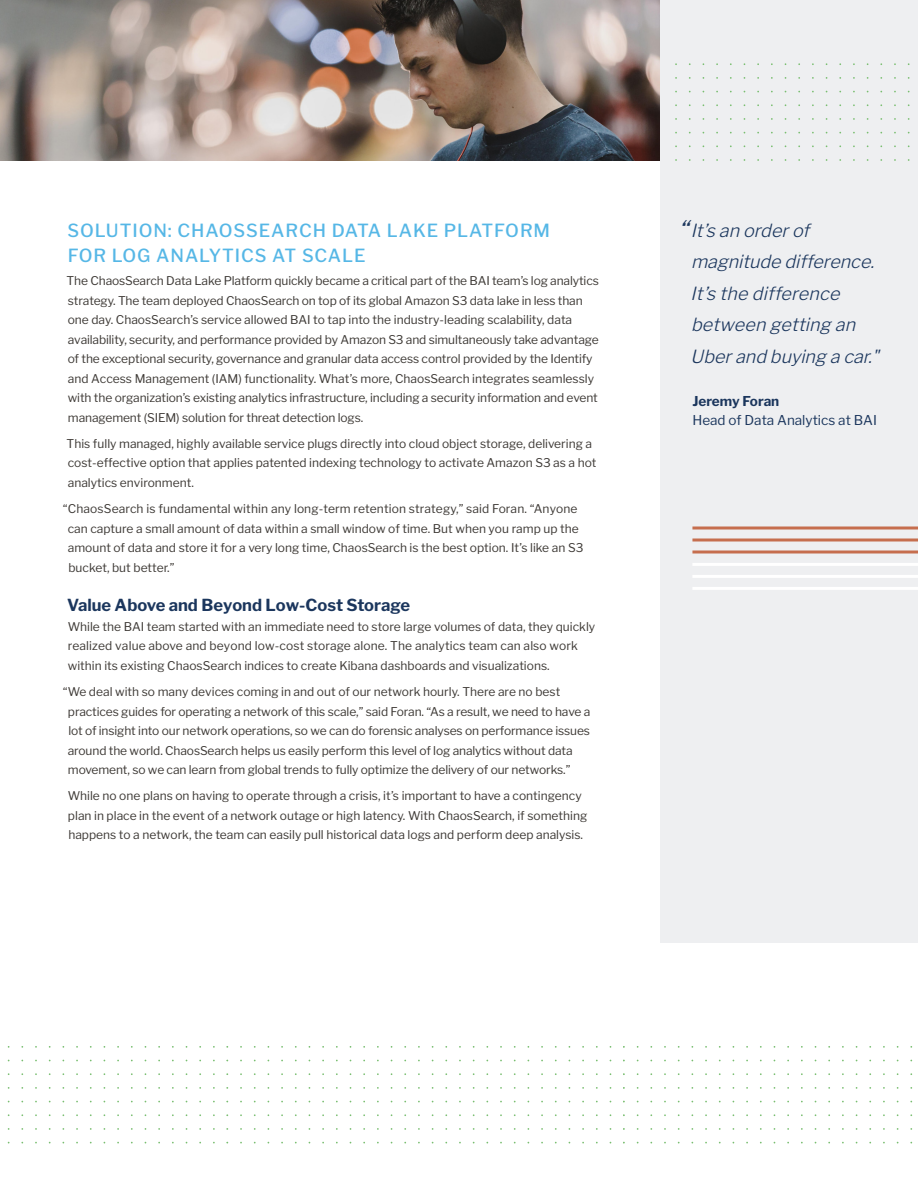
<style>
.page{position:relative;width:918px;height:1188px;background:#fff}
.page>*{position:absolute;margin:0;border:0;box-sizing:border-box;transform-origin:0 0}
.t1{font:italic 300 18px/31.5px "Libre Franklin";color:#1b365d}
.t2{font:500 18px/25.5px "Libre Franklin";letter-spacing:.05em;color:#56b7e6}
.t3{font:700 16.5px "Libre Franklin";color:#1b365d}
.t4{font:13.5px "Libre Franklin";color:#1b365d}
.t5{font:700 13.5px "Libre Franklin";color:#1b365d}
.t6{font:12px/19.5px "Libre Franklin";color:#3d3935}
.s1{font-size:27px}
</style>
<div class="page">
<img style="left:0;top:0;width:661px;height:161px">
<div style="left:661px;top:0;width:257px;height:942px;background:#eeeff1"></div>
<svg style="left:692px;top:526px;width:226px;height:4px"></svg>
<svg style="left:692px;top:538px;width:226px;height:4px"></svg>
<svg style="left:692px;top:550px;width:226px;height:4px"></svg>
<hr style="left:692px;top:563px;width:226px;height:3px;background:#fff">
<hr style="left:692px;top:575px;width:226px;height:3px;background:#fff">
<hr style="left:692px;top:587px;width:226px;height:3px;background:#fff">
<h1 class="t2" style="left:67px;top:217px;width:484px">SOLUTION: CHAOSSEARCH DATA LAKE PLATFORM<br>FOR LOG ANALYTICS AT SCALE</h1>
<p class="t6" style="left:67px;top:271px;width:534px">The ChaosSearch Data Lake Platform quickly became a critical part of the BAI team’s log analytics strategy. The team deployed ChaosSearch on top of its global Amazon S3 data lake in less than one day. ChaosSearch’s service allowed BAI to tap into the industry-leading scalability, data availability, security, and performance provided by Amazon S3 and simultaneously take advantage of the exceptional security, governance and granular data access control provided by the Identify and Access Management (IAM) functionality. What’s more, ChaosSearch integrates seamlessly with the organization’s existing analytics infrastructure, including a security information and event management (SIEM) solution for threat detection logs.</p>
<p class="t6" style="left:67px;top:434px;width:531px">This fully managed, highly available service plugs directly into cloud object storage, delivering a cost-effective option that applies patented indexing technology to activate Amazon S3 as a hot analytics environment.</p>
<p class="t6" style="left:68px;top:499px;width:517px;text-indent:-5px">“ChaosSearch is fundamental within any long-term retention strategy,” said Foran. “Anyone can capture a small amount of data within a small window of time. But when you ramp up the amount of data and store it for a very long time, ChaosSearch is the best option. It’s like an S3 bucket, but better.”</p>
<h2 class="t3" style="left:67px;top:595px;width:345px">Value Above and Beyond Low-Cost Storage</h2>
<p class="t6" style="left:68px;top:617px;width:529px">While the BAI team started with an immediate need to store large volumes of data, they quickly realized value above and beyond low-cost storage alone. The analytics team can also work within its existing ChaosSearch indices to create Kibana dashboards and visualizations.</p>
<p class="t6" style="left:68px;top:682px;width:524px;text-indent:-5px">“We deal with so many devices coming in and out of our network hourly. There are no best practices guides for operating a network of this scale,” said Foran. “As a result, we need to have a lot of insight into our network operations, so we can do forensic analyses on performance issues around the world. ChaosSearch helps us easily perform this level of log analytics without data movement, so we can learn from global trends to fully optimize the delivery of our networks.”</p>
<p class="t6" style="left:68px;top:786px;width:521px">While no one plans on having to operate through a crisis, it’s important to have a contingency plan in place in the event of a network outage or high latency. With ChaosSearch, if something happens to a network, the team can easily pull historical data logs and perform deep analysis.</p>
<h1 class="t1" style="left:691px;top:214px;width:195px;text-indent:-13px"><span class="s1">“</span>It’san orderof magnitude difference.<br>It’s the difference between getting an<br>Uberand buying a car."</h1>
<p class="t5" style="left:692px;top:393px;width:88px">Jeremy Foran</p>
<p class="t4" style="left:692px;top:412px;width:186px">Head of Data Analytics at BAI</p>
</div>
